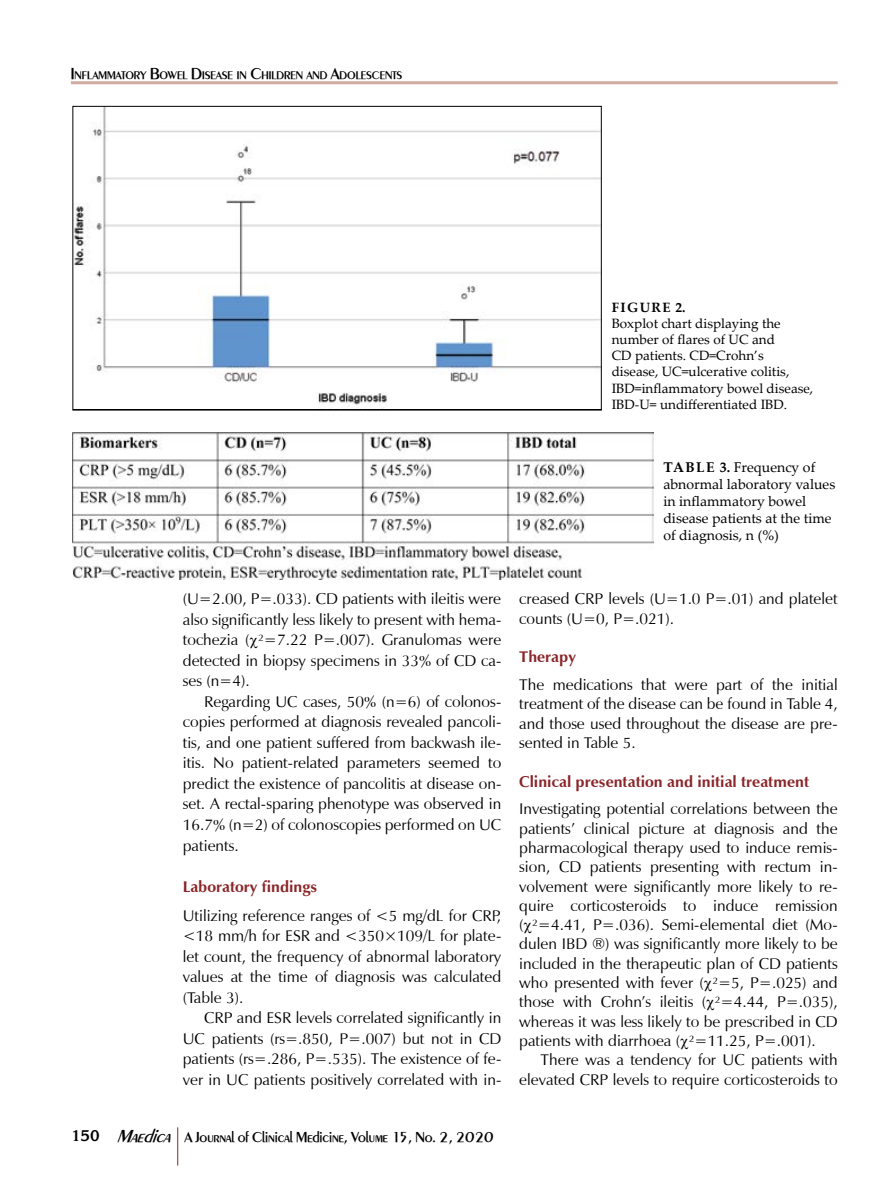
<style>
.page{position:relative;width:893px;height:1191px;background:#fff}
.page>*{position:absolute;margin:0;border:0;box-sizing:border-box;transform-origin:0 0}
.t1{font:15.75px/20.5px "Z Humanist Normal";color:#000;text-align:justify}
.t2{font:700 15.75px "Z Humanist";color:#8a2529}
.t3{font:500 15px "Peinaud";letter-spacing:-.005em;color:#000}
.t4{font:14.1px/17px "Palatino Linotype";color:#000}
.t5{font:13.5px/16.2px "Palatino Linotype";color:#000}
.t6{font:700 13.5px "Palatino Linotype";letter-spacing:.1em;color:#000}
.t7{font:500 11.55px "Peinaud";color:#000}
.s1{font-size:16.5px}
.s2{font-weight:700}
.s3{font-family:"Korina";font-weight:700}
.s4{font-style:italic;font-size:18px}
</style>
<div class="page">
<hr style="left:71px;top:81px;width:767px;height:3px;background:#d0aca0">
<hr style="left:177px;top:1127px;width:1px;height:38px;background:#8a2529">
<img style="left:74px;top:108px;width:526px;height:299px">
<div style="left:72px;top:106px;width:530px;height:304px;border:1px solid #000"></div>
<img style="left:73px;top:432px;width:580px;height:147px">
<p class="t7" style="left:71px;top:68px;width:333px"><span class="s1">I</span>NFLAMMATORY <span class="s1">B</span>OWEL <span class="s1">D</span>ISEASE IN <span class="s1">C</span>HILDREN AND <span class="s1">A</span>DOLESCENTS</p>
<p class="t6" style="left:612px;top:297px;width:75px">FIGURE 2.</p>
<p class="t5" style="left:612px;top:315px;width:203px">Boxplot chart displaying the number of flares of UC and<br>CD patients. CD=Crohn’s disease, UC=ulcerative colitis,<br>IBD=inflammatory bowel disease,<br>IBD-U= undifferentiated IBD.</p>
<p class="t4" style="left:663px;top:458px;width:174px"><span class="s2">TABLE 3.</span> Frequency of abnormal laboratory values in inflammatory bowel disease patients at the time of diagnosis, n (%)</p>
<p class="t1" style="left:183px;top:589px;width:320px">(U=2.00, P=.033). CD patients with ileitis were also significantly less likely to present with hema&shy;tochezia ( ²=7.22 P=.007). Granulomas were detected in biopsy specimens in 33% of CD ca&shy;ses (n=4).</p>
<p class="t1" style="left:183px;top:691px;width:320px;text-indent:21px">Regarding UC cases, 50% (n=6) of colonos&shy;copies performed at diagnosis revealed pancoli&shy;tis, and one patient suffered from backwash ile&shy;itis. No patient-related parameters seemed to predict the existence of pancolitis at disease on&shy;set. A rectal-sparing phenotype was observed in 16.7% (n=2) of colonoscopies performed on UC patients.</p>
<p class="t2" style="left:183px;top:876px;width:136px">Laboratory findings</p>
<p class="t1" style="left:183px;top:905px;width:320px">Utilizing reference ranges of &lt;5 mg/dL for CRP, &lt;18 mm/h for ESR and &lt;350×109/L for plate&shy;let count, the frequency of abnormal laboratory values at the time of diagnosis was calculated (Table 3).</p>
<p class="t1" style="left:183px;top:1007px;width:320px;text-indent:21px">CRP and ESR levels correlated significantly in UC patients (rs=.850, P=.007) but not in CD patients (rs=.286, P=.535). The existence of fe&shy;ver in UC patients positively correlated with in-</p>
<p class="t3" style="left:71px;top:1127px;width:424px"><span class="s3">150</span> <span class="s4">Maedica</span> A Journal of Clinical Medicine, Volume 15, No. 2, 2020</p>
<p class="t1" style="left:519px;top:589px;width:320px;line-height:19.4px">creased CRP levels (U=1.0 P=.01) and platelet counts (U=0, P=.021).</p>
<p class="t2" style="left:519px;top:647px;width:58px">Therapy</p>
<p class="t1" style="left:519px;top:675px;width:320px;line-height:19.4px">The medications that were part of the initial treatment of the disease can be found in Table 4, and those used throughout the disease are pre&shy;sented in Table 5.</p>
<p class="t2" style="left:519px;top:771px;width:291px">Clinical presentation and initial treatment</p>
<p class="t1" style="left:519px;top:799px;width:320px;line-height:19.4px">Investigating potential correlations between the patients’ clinical picture at diagnosis and the pharmacological therapy used to induce remis&shy;sion, CD patients presenting with rectum in&shy;volvement were significantly more likely to re&shy;quire corticosteroids to induce remission ( ²=4.41, P=.036). Semi-elemental diet (Mo&shy;dulen IBD ®) was significantly more likely to be included in the therapeutic plan of CD patients who presented with fever ( ²=5, P=.025) and those with Crohn’s ileitis ( ²=4.44, P=.035), whereas it was less likely to be prescribed in CD patients with diarrhoea ( ²=11.25, P=.001).</p>
<p class="t1" style="left:519px;top:1050px;width:320px;line-height:19.4px;text-align:right">There was a tendency for UC patients with elevated CRP levels to require corticosteroids to</p>
</div>
